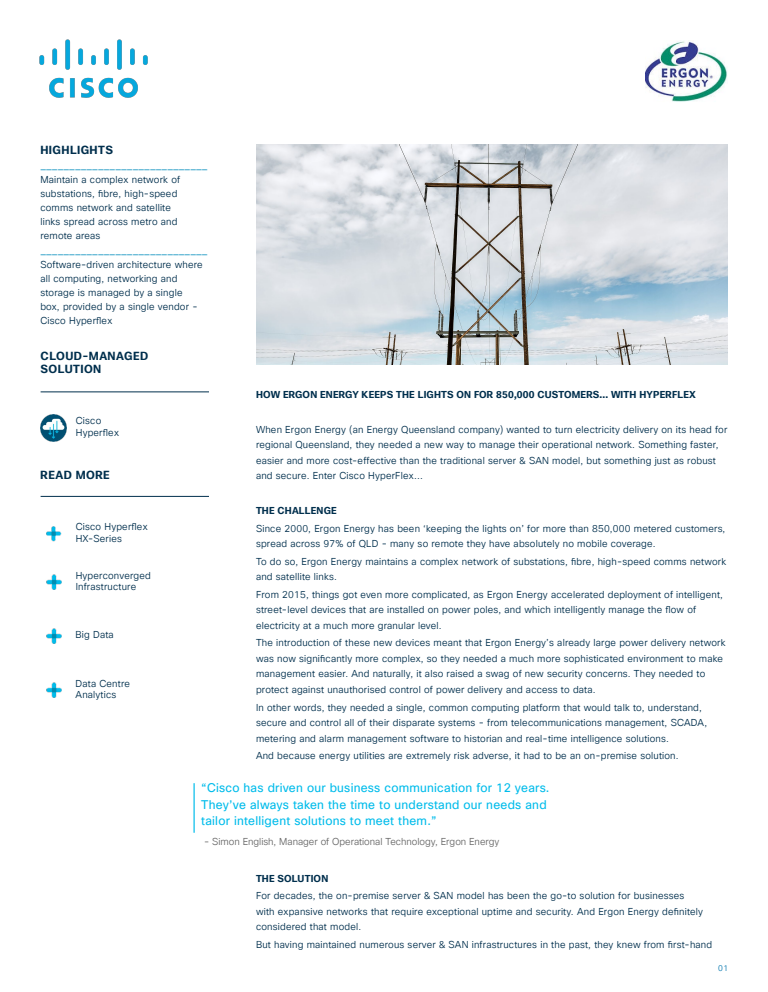
<style>
.page{position:relative;width:768px;height:992px;background:#fff}
.page>*{position:absolute;margin:0;border:0;box-sizing:border-box;transform-origin:0 0}
.t1{font:12px/16.8px "Cisco Sans Global";letter-spacing:.02em;color:#00bceb}
.t2{font:700 11.2px/13.4px "Cisco Sans Global";letter-spacing:.04em;color:#002f4d}
.t3{font:300 9.6px/15.5px "Cisco Sans Global";letter-spacing:.02em;color:#002f4d}
.t4{font:700 9.6px "Cisco Sans Global";letter-spacing:.02em;color:#002f4d}
.t5{font:300 9.6px "Cisco Sans Global";color:#048dbd}
.t6{font:300 9.6px "Cisco Sans Global";color:#696969}
.t7{font:300 8px "Cisco Sans Global";color:#0075ae}
</style>
<div class="page">
<hr style="left:41px;top:391px;width:168px;height:1px;background:#002f4d">
<hr style="left:41px;top:496px;width:168px;height:1px;background:#002f4d">
<img style="left:41px;top:415px;width:26px;height:26px">
<img style="left:46px;top:526px;width:16px;height:16px">
<img style="left:46px;top:574px;width:16px;height:16px">
<img style="left:46px;top:628px;width:16px;height:16px">
<img style="left:46px;top:682px;width:16px;height:16px">
<hr style="left:194px;top:783px;width:1px;height:50px;background:#00bceb">
<img style="left:256px;top:145px;width:472px;height:219px">
<img style="left:40px;top:40px;width:108px;height:57px">
<img style="left:645px;top:41px;width:83px;height:61px">
<p class="t2" style="left:40px;top:143px;width:74px">HIGHLIGHTS</p>
<p class="t5" style="left:40px;top:160px;width:169px">_____________________________</p>
<p class="t3" style="left:40px;top:173px;width:141px;line-height:13.9px">Maintain a complex network of substations, fibre, high-speed comms network and satellite links spread across metro and remote areas</p>
<p class="t5" style="left:40px;top:245px;width:169px">_____________________________</p>
<p class="t3" style="left:40px;top:258px;width:164px;line-height:13.9px">Software-driven architecture where all computing, networking and storage is managed by a single box, provided by a single vendor -<br>Cisco Hyperflex</p>
<p class="t2" style="left:41px;top:349px;width:109px">CLOUD-MANAGED<br>SOLUTION</p>
<p class="t3" style="left:76px;top:415px;width:45px;line-height:11.5px">Cisco<br>Hyperflex</p>
<p class="t2" style="left:41px;top:468px;width:71px">READ MORE</p>
<p class="t3" style="left:76px;top:521px;width:73px;line-height:11.5px">Cisco Hyperflex<br>HX-Series</p>
<p class="t3" style="left:76px;top:570px;width:77px;line-height:11.5px">Hyperconverged<br>Infrastructure</p>
<p class="t3" style="left:76px;top:627px;width:40px">Big Data</p>
<p class="t3" style="left:76px;top:678px;width:56px;line-height:11.5px">Data Centre<br>Analytics</p>
<p class="t4" style="left:256px;top:389px;width:441px">HOW ERGON ENERGY KEEPS THE LIGHTS ON FOR 850,000 CUSTOMERS... WITH HYPERFLEX</p>
<p class="t3" style="left:256px;top:422px;width:473px">When Ergon Energy (an Energy Queensland company) wanted to turn electricity delivery on its head for regional Queensland, they needed a new way to manage their operational network. Something faster, easier and more cost-effective than the traditional server &amp; SAN model, but something just as robust and secure. Enter Cisco HyperFlex...</p>
<p class="t4" style="left:256px;top:505px;width:82px">THE CHALLENGE</p>
<p class="t3" style="left:256px;top:521px;width:471px">Since 2000, Ergon Energy has been ‘keeping the lights on’ for more than 850,000 metered customers, spread across 97% of QLD - many so remote they have absolutely no mobile coverage.</p>
<p class="t3" style="left:256px;top:554px;width:472px">To do so, Ergon Energy maintains a complex network of substations, fibre, high-speed comms network and satellite links.</p>
<p class="t3" style="left:256px;top:587px;width:469px">From 2015, things got even more complicated, as Ergon Energy accelerated deployment of intelligent, street-level devices that are installed on power poles, and which intelligently manage the flow of electricity at a much more granular level.</p>
<p class="t3" style="left:256px;top:635px;width:471px">The introduction of these new devices meant that Ergon Energy’s already large power delivery network was now significantly more complex, so they needed a much more sophisticated environment to make management easier. And naturally, it also raised a swag of new security concerns. They needed to protect against unauthorised control of power delivery and access to data.</p>
<p class="t3" style="left:256px;top:699px;width:453px">In other words, they needed a single, common computing platform that would talk to, understand, secure and control all of their disparate systems - from telecommunications management, SCADA, metering and alarm management software to historian and real-time intelligence solutions.</p>
<p class="t3" style="left:256px;top:748px;width:424px">And because energy utilities are extremely risk adverse, it had to be an on-premise solution.</p>
<p class="t1" style="left:201px;top:779px;width:350px">“Cisco has driven our business communication for 12 years.<br>They’ve always taken the time to understand our needs and tailor intelligent solutions to meet them.”</p>
<p class="t6" style="left:204px;top:836px;width:297px">- Simon English, Manager of Operational Technology, Ergon Energy</p>
<p class="t4" style="left:256px;top:873px;width:74px">THE SOLUTION</p>
<p class="t3" style="left:256px;top:888px;width:449px">For decades, the on-premise server &amp; SAN model has been the go-to solution for businesses with expansive networks that require exceptional uptime and security. And Ergon Energy definitely considered that model.</p>
<p class="t3" style="left:256px;top:937px;width:458px">But having maintained numerous server &amp; SAN infrastructures in the past, they knew from first-hand</p>
<p class="t7" style="left:718px;top:963px;width:12px">01</p>
</div>
